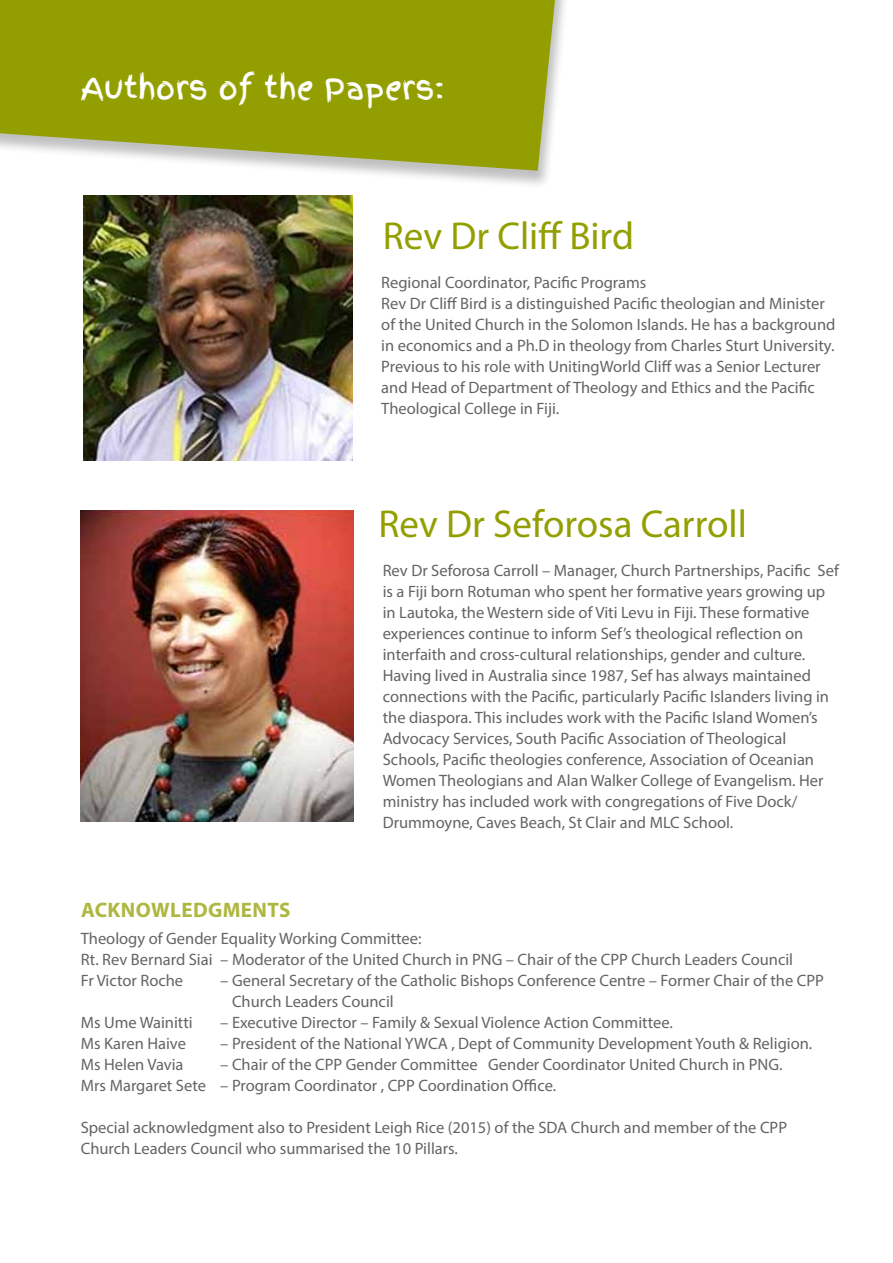
<style>
.page{position:relative;width:893px;height:1263px;background:#fff}
.page>*{position:absolute;margin:0;border:0;box-sizing:border-box;transform-origin:0 0}
.t1{font:39px "Myriad Pro";color:#939f00}
.t2{font:30px "Finger Paint";color:#fff}
.t3{font:700 21px "Myriad Pro";letter-spacing:.02em;color:#aeb740}
.t4{font:16.5px/21px "Myriad Pro";color:#636466}
</style>
<div class="page">
<img style="left:83px;top:196px;width:270px;height:265px">
<img style="left:81px;top:510px;width:272px;height:311px">
<div style="left:0;top:0;width:574px;height:190px;background:#000;opacity:.25"></div>
<svg style="left:0;top:0;width:555px;height:171px;fill:#939f00"></svg>
<h2 class="t2" style="left:81px;top:66px;width:365px">Authors of the Papers:</h2>
<h1 class="t1" style="left:383px;top:212px;width:253px">Rev Dr Cliff Bird</h1>
<p class="t4" style="left:381px;top:272px;width:456px">Regional Coordinator, Pacific Programs<br>Rev Dr Cliff Bird is a distinguished Pacific theologian and Minister of the United Church in the Solomon Islands. He has a background in economics and a Ph.D in theology from Charles Sturt University.<br>Previous to his role with UnitingWorld Cliff was a Senior Lecturer and Head of Department of Theology and Ethics and the Pacific Theological College in Fiji.</p>
<h1 class="t1" style="left:378px;top:500px;width:370px">Rev Dr Seforosa Carroll</h1>
<p class="t4" style="left:383px;top:559px;width:458px">Rev Dr Seforosa Carroll – Manager, Church Partnerships, Pacific Sef is a Fiji born Rotuman who spent her formative years growing up in Lautoka, the Western side of Viti Levu in Fiji. These formative experiences continue to inform Sef’s theological reflection on interfaith and cross-cultural relationships, gender and culture.<br>Having lived in Australia since 1987, Sef has always maintained connections with the Pacific, particularly Pacific Islanders living in the diaspora. This includes work with the Pacific Island Women’s Advocacy Services, South Pacific Association of Theological Schools, Pacific theologies conference, Association of Oceanian Women Theologians and Alan Walker College of Evangelism. Her ministry has included work with congregations of Five Dock/ Drummoyne, Caves Beach, St Clair and MLC School.</p>
<p class="t3" style="left:81px;top:896px;width:211px">ACKNOWLEDGMENTS</p>
<p class="t4" style="left:81px;top:928px;width:714px">Theology of Gender Equality Working Committee:<br>Rt. Rev Bernard Siai – Moderator of the United Church in PNG – Chair of the CPP Church Leaders Council<br>Fr Victor Roche</p>
<p class="t4" style="left:232px;top:970px;width:593px;text-indent:-12px">– General Secretary of the Catholic Bishops Conference Centre – Former Chair of the CPP<br>Church Leaders Council</p>
<p class="t4" style="left:81px;top:1012px;width:113px">Ms Ume Wainitti</p>
<p class="t4" style="left:220px;top:1012px;width:454px">– Executive Director – Family &amp; Sexual Violence Action Committee.</p>
<p class="t4" style="left:81px;top:1033px;width:107px">Ms Karen Haive</p>
<p class="t4" style="left:220px;top:1033px;width:593px">– President of the National YWCA , Dept of Community Development Youth &amp; Religion.</p>
<p class="t4" style="left:81px;top:1054px;width:104px">Ms Helen Vavia</p>
<p class="t4" style="left:81px;top:1054px;width:703px;text-indent:140px">– Chair of the CPP Gender Committee Gender Coordinator United Church in PNG.<br>Mrs Margaret Sete – Program Coordinator , CPP Coordination Office.</p>
<p class="t4" style="left:81px;top:1117px;width:708px">Special acknowledgment also to President Leigh Rice (2015) of the SDA Church and member of the CPP<br>Church Leaders Council who summarised the 10 Pillars.</p>
</div>
